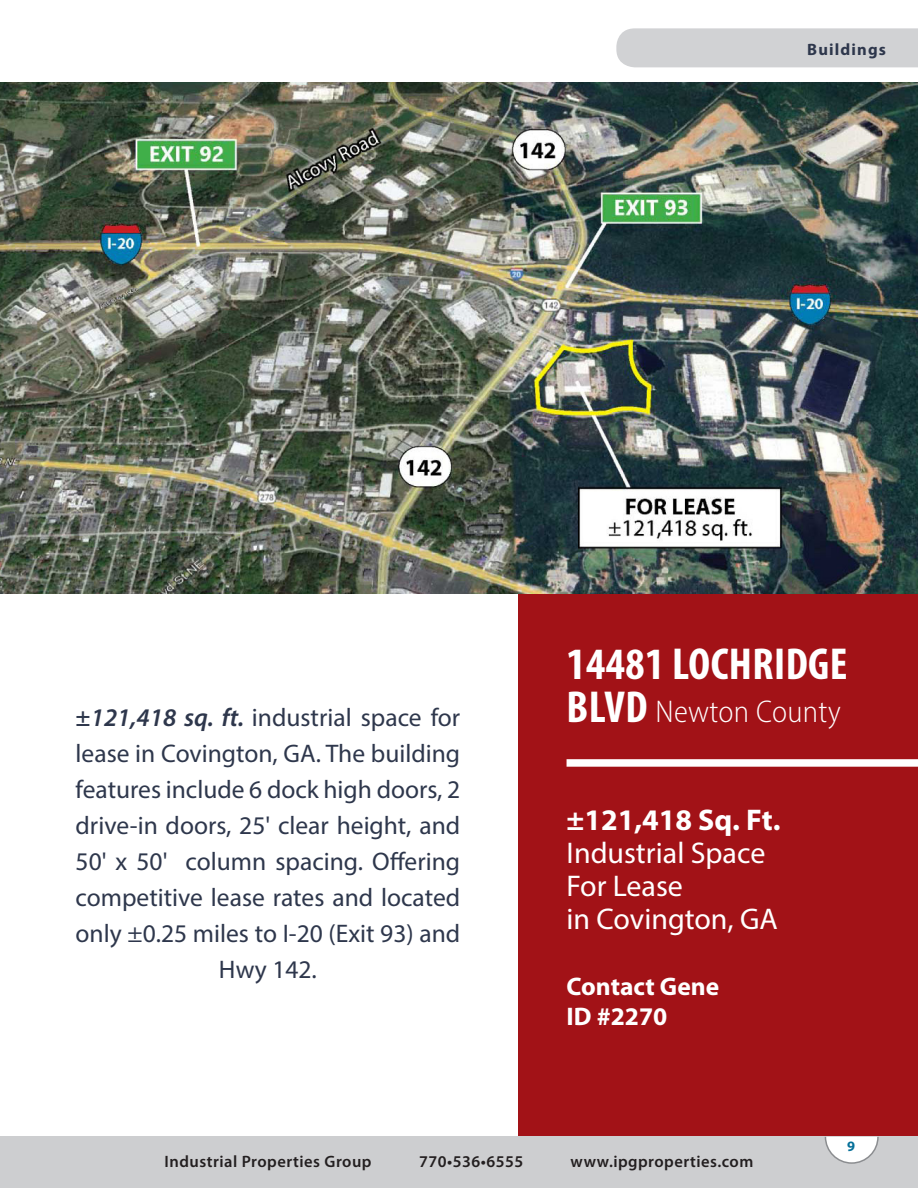
<style>
.page{position:relative;width:918px;height:1188px;background:#fff}
.page>*{position:absolute;margin:0;border:0;box-sizing:border-box;transform-origin:0 0}
.t1{font:700 condensed 45px "Myriad Pro";letter-spacing:.01em;color:#fff}
.t2{font:300 semi-condensed 31.5px "Myriad Pro";letter-spacing:.01em;color:#fff}
.t3{font:30px/33px "Myriad Pro";color:#fff}
.t4{font:25.5px/36px "Myriad Pro";color:#2e374c;text-align:center}
.t5{font:700 25.5px "Myriad Pro";color:#fff}
.t6{font:600 16.5px "Myriad Pro";letter-spacing:.03em;color:#231f20}
.t7{font:700 16.5px "Myriad Pro";letter-spacing:.07em;color:#2e374c}
.t8{font:700 14.4px "Myriad Pro";color:#067099}
.s1{font-weight:600;font-style:italic}
.s2{font-weight:700;font-stretch:condensed;font-size:45px}
.s3{font-weight:700}
</style>
<div class="page">
<div style="left:518px;top:529px;width:400px;height:617px;background:#a21217"></div>
<div style="left:567px;top:759px;width:351px;height:8px;background:#fff"></div>
<div style="left:616px;top:28px;width:302px;height:39px;background:#d1d2d4"></div>
<div style="left:0;top:1137px;width:918px;height:51px;background:#cdced0"></div>
<svg style="left:824px;top:1136px;width:55px;height:28px"></svg>
<img style="left:0;top:83px;width:918px;height:511px">
<p class="t7" style="left:807px;top:38px;width:80px">Buildings</p>
<p class="t4" style="left:76px;top:699px;width:386px"><span class="s1">±121,418 sq. ft.</span> industrial space for lease in Covington, GA. The building features include 6 dock high doors, 2 drive-in doors, 25' clear height, and 50' x 50' column spacing. Offering competitive lease rates and located only ±0.25 miles to I-20 (Exit 93) and Hwy 142.</p>
<p class="t1" style="left:567px;top:636px;width:283px">14481 LOCHRIDGE</p>
<p class="t2" style="left:567px;top:693px;width:276px"><span class="s2">BLVD</span> Newton County</p>
<p class="t3" style="left:567px;top:802px;width:215px"><span class="s3">±121,418 Sq. Ft.<br></span>Industrial Space</p>
<p class="t3" style="left:567px;top:868px;width:118px">For Lease</p>
<p class="t3" style="left:567px;top:901px;width:213px">in Covington, GA</p>
<p class="t5" style="left:567px;top:970px;width:154px">Contact Gene</p>
<p class="t5" style="left:567px;top:1000px;width:102px">ID #2270</p>
<p class="t8" style="left:847px;top:1137px;width:9px">9</p>
<p class="t6" style="left:165px;top:1151px;width:208px">Industrial Properties Group</p>
<p class="t6" style="left:419px;top:1151px;width:106px">770•536•6555</p>
<p class="t6" style="left:571px;top:1151px;width:184px">www.ipgproperties.com</p>
</div>
